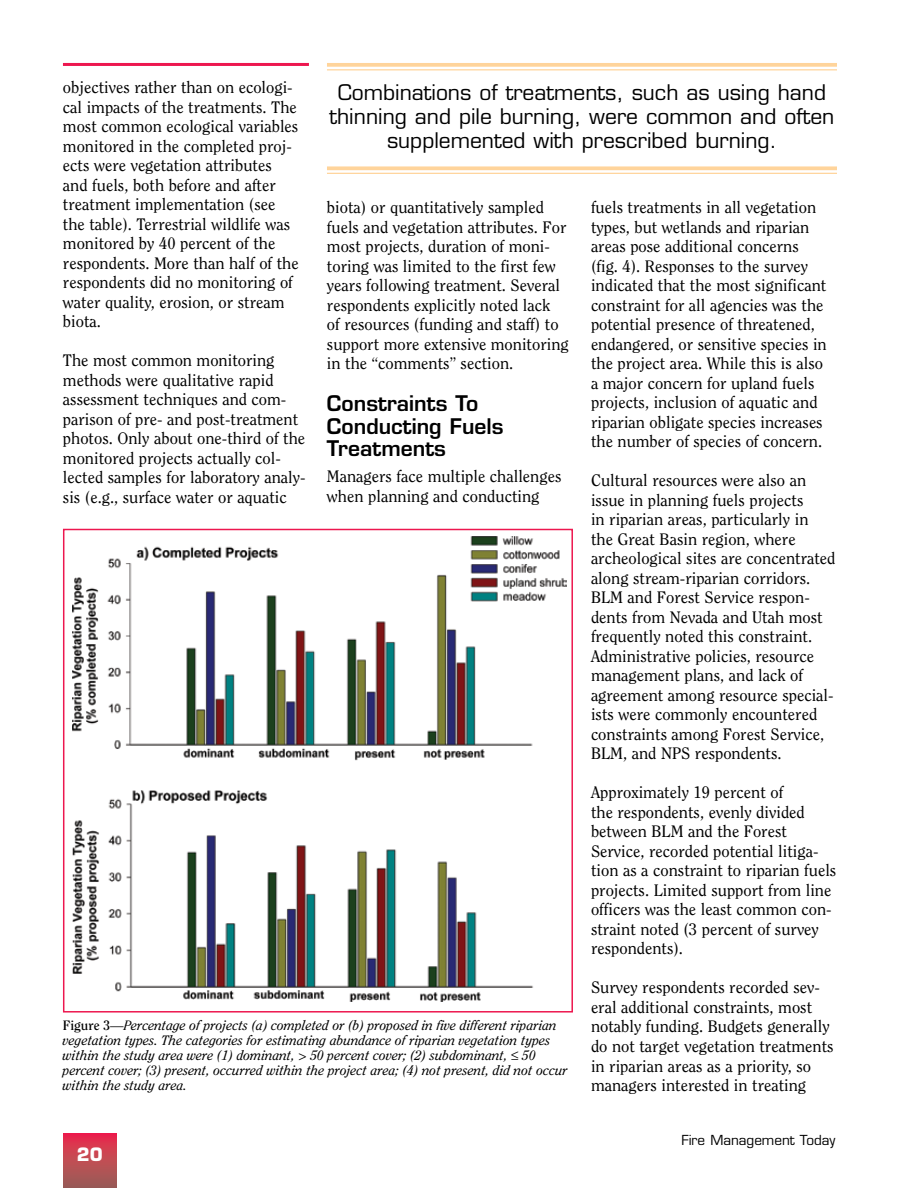
<style>
.page{position:relative;width:918px;height:1188px;background:#fff}
.page>*{position:absolute;margin:0;border:0;box-sizing:border-box;transform-origin:0 0}
.t1{font:21px/24px "Eurostile";color:#000;text-align:center}
.t2{font:600 21px/22.5px "Eurostile";color:#000}
.t3{font:700 18px "Eurostile";color:#fff}
.t4{font:16.5px/19.5px "Clearface";color:#000}
.t5{font:italic 13.5px/15px "Clearface";color:#000}
.t6{font:13.5px "Eurostile";color:#000}
.s1{font-weight:700;font-style:normal}
.s2{font-style:normal}
</style>
<div class="page">
<svg style="left:63px;top:1134px;width:54px;height:54px;background:#c04752"></svg>
<img style="left:72px;top:536px;width:494px;height:465px">
<div style="left:63px;top:529px;width:510px;height:484px;border:2px solid #ed174f"></div>
<svg style="left:327px;top:63px;width:510px;height:4px;background:#ffd7a2"></svg>
<hr style="left:327px;top:69px;width:510px;height:1px;background:#ffd49b">
<svg style="left:327px;top:170px;width:510px;height:3px;fill:#fff5e9"></svg>
<svg style="left:327px;top:166px;width:510px;height:4px;background:#ffd8a6"></svg>
<hr style="left:327px;top:173px;width:510px;height:1px;background:#ffd49b">
<hr style="left:63px;top:63px;width:246px;height:3px;background:#ed174f">
<p class="t4" style="left:63px;top:78px;width:237px">objectives rather than on ecologi&shy;cal impacts of the treatments. The most common ecological variables monitored in the completed proj&shy;ects were vegetation attributes and fuels, both before and after treatment implementation (see the table). Terrestrial wildlife was monitored by 40 percent of the respondents. More than half of the respondents did no monitoring of water quality, erosion, or stream biota.</p>
<p class="t4" style="left:63px;top:351px;width:244px">The most common monitoring methods were qualitative rapid assessment techniques and com&shy;parison of pre- and post-treatment photos. Only about one-third of the monitored projects actually col&shy;lected samples for laboratory analy&shy;sis (e.g., surface water or aquatic</p>
<p class="t1" style="left:329px;top:81px;width:507px">Combinations of treatments, such as using hand thinning and pile burning, were common and often supplemented with prescribed burning.</p>
<p class="t4" style="left:591px;top:198px;width:237px">fuels treatments in all vegetation types, but wetlands and riparian areas pose additional concerns (fig. 4). Responses to the survey indicated that the most significant constraint for all agencies was the potential presence of threatened, endangered, or sensitive species in the project area. While this is also a major concern for upland fuels projects, inclusion of aquatic and riparian obligate species increases the number of species of concern.</p>
<p class="t4" style="left:591px;top:471px;width:246px">Cultural resources were also an issue in planning fuels projects<br>in riparian areas, particularly in<br>the Great Basin region, where archeological sites are concentrated along stream-riparian corridors.<br>BLM and Forest Service respon&shy;dents from Nevada and Utah most frequently noted this constraint.<br>Administrative policies, resource management plans, and lack of agreement among resource special&shy;ists were commonly encountered constraints among Forest Service, BLM, and NPS respondents.</p>
<p class="t4" style="left:591px;top:783px;width:247px">Approximately 19 percent of<br>the respondents, evenly divided between BLM and the Forest<br>Service, recorded potential litiga&shy;tion as a constraint to riparian fuels projects. Limited support from line officers was the least common con&shy;straint noted (3 percent of survey respondents).</p>
<p class="t4" style="left:591px;top:978px;width:244px">Survey respondents recorded sev&shy;eral additional constraints, most notably funding. Budgets generally do not target vegetation treatments in riparian areas as a priority, so managers interested in treating</p>
<p class="t4" style="left:327px;top:198px;width:243px">biota) or quantitatively sampled fuels and vegetation attributes. For most projects, duration of moni&shy;toring was limited to the first few years following treatment. Several respondents explicitly noted lack<br>of resources (funding and staff) to support more extensive monitoring in the “comments” section.</p>
<p class="t2" style="left:327px;top:392px;width:178px">Constraints To<br>Conducting Fuels<br>Treatments</p>
<p class="t4" style="left:327px;top:467px;width:236px">Managers face multiple challenges when planning and conducting</p>
<p class="t5" style="left:63px;top:1018px;width:506px"><span class="s1">Figure 3</span><span class="s2">—</span>Percentage of projects (a) completed or (b) proposed in five different riparian vegetation types. The categories for estimating abundance of riparian vegetation types within the study area were (1) dominant, &gt; 50 percent cover; (2) subdominant, ≤ 50 percent cover; (3) present, occurred within the project area; (4) not present, did not occur within the study area.</p>
<p class="t3" style="left:77px;top:1144px;width:27px">20</p>
<p class="t6" style="left:681px;top:1132px;width:156px">Fire Management Today</p>
</div>
